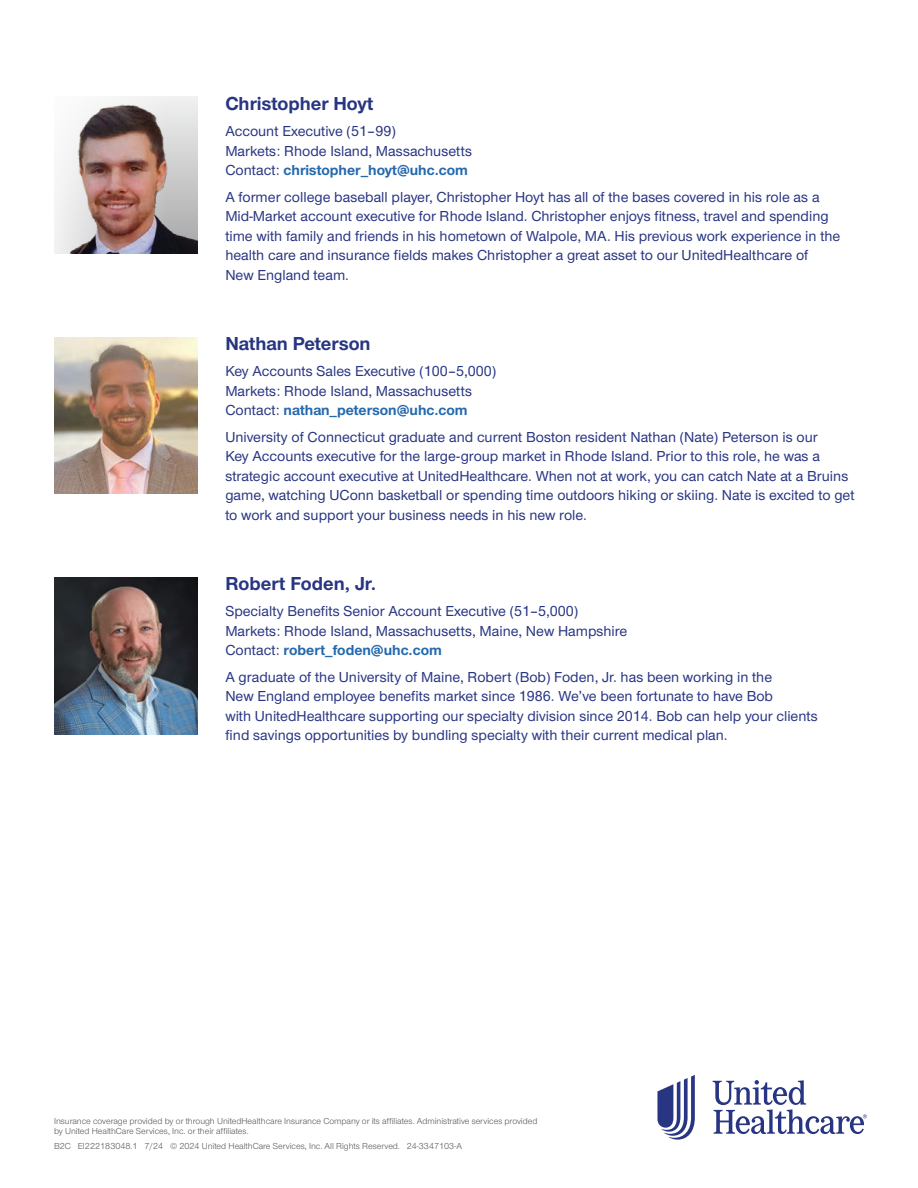
<style>
.page{position:relative;width:918px;height:1188px;background:#fff}
.page>*{position:absolute;margin:0;border:0;box-sizing:border-box;transform-origin:0 0}
.t1{font:700 19.5px "UHC Sans";color:#283582}
.t2{font:500 15px/19.5px "UHC Sans";color:#283582}
.t3{font:9px/9.8px "UHC Sans";color:#57585a}
.s1{font-weight:700;color:#2468ae}
</style>
<div class="page">
<div style="left:54px;top:97px;width:144px;height:156px;background:#f4f4f5"></div>
<img style="left:70px;top:104px;width:128px;height:149px">
<img style="left:54px;top:338px;width:144px;height:156px">
<img style="left:54px;top:578px;width:144px;height:156px">
<svg style="left:657px;top:1075px;width:38px;height:65px"></svg>
<svg style="left:713px;top:1080px;width:154px;height:54px"></svg>
<h1 class="t1" style="left:225px;top:90px;width:150px">Christopher Hoyt</h1>
<p class="t2" style="left:225px;top:121px;width:248px">Account Executive (51–99)<br>Markets: Rhode Island, Massachusetts<br>Contact: <span class="s1">christopher_hoyt@uhc.com</span></p>
<p class="t2" style="left:225px;top:186px;width:616px">A former college baseball player, Christopher Hoyt has all of the bases covered in his role as a Mid-Market account executive for Rhode Island. Christopher enjoys fitness, travel and spending time with family and friends in his hometown of Walpole, MA. His previous work experience in the health care and insurance fields makes Christopher a great asset to our UnitedHealthcare of New England team.</p>
<h1 class="t1" style="left:225px;top:330px;width:147px">Nathan Peterson</h1>
<p class="t2" style="left:225px;top:361px;width:272px">Key Accounts Sales Executive (100–5,000)<br>Markets: Rhode Island, Massachusetts<br>Contact: <span class="s1">nathan_peterson@uhc.com</span></p>
<p class="t2" style="left:225px;top:426px;width:631px">University of Connecticut graduate and current Boston resident Nathan (Nate) Peterson is our<br>Key Accounts executive for the large-group market in Rhode Island. Prior to this role, he was a strategic account executive at UnitedHealthcare. When not at work, you can catch Nate at a Bruins game, watching UConn basketball or spending time outdoors hiking or skiing. Nate is excited to get to work and support your business needs in his new role.</p>
<h1 class="t1" style="left:225px;top:570px;width:152px">Robert Foden, Jr.</h1>
<p class="t2" style="left:225px;top:601px;width:404px">Specialty Benefits Senior Account Executive (51–5,000)<br>Markets: Rhode Island, Massachusetts, Maine, New Hampshire<br>Contact: <span class="s1">robert_foden@uhc.com</span></p>
<p class="t2" style="left:225px;top:666px;width:594px">A graduate of the University of Maine, Robert (Bob) Foden, Jr. has been working in the<br>New England employee benefits market since 1986. We’ve been fortunate to have Bob<br>with UnitedHealthcare supporting our specialty division since 2014. Bob can help your clients find savings opportunities by bundling specialty with their current medical plan.</p>
<p class="t3" style="left:54px;top:1116px;width:485px">Insurance coverage provided by or through UnitedHealthcare Insurance Company or its affiliates. Administrative services provided by United HealthCare Services, Inc. or their affiliates.</p>
<p class="t3" style="left:54px;top:1141px;width:410px">B2C EI222183048.1 7/24 © 2024 United HealthCare Services, Inc. All Rights Reserved. 24-3347103-A</p>
</div>
